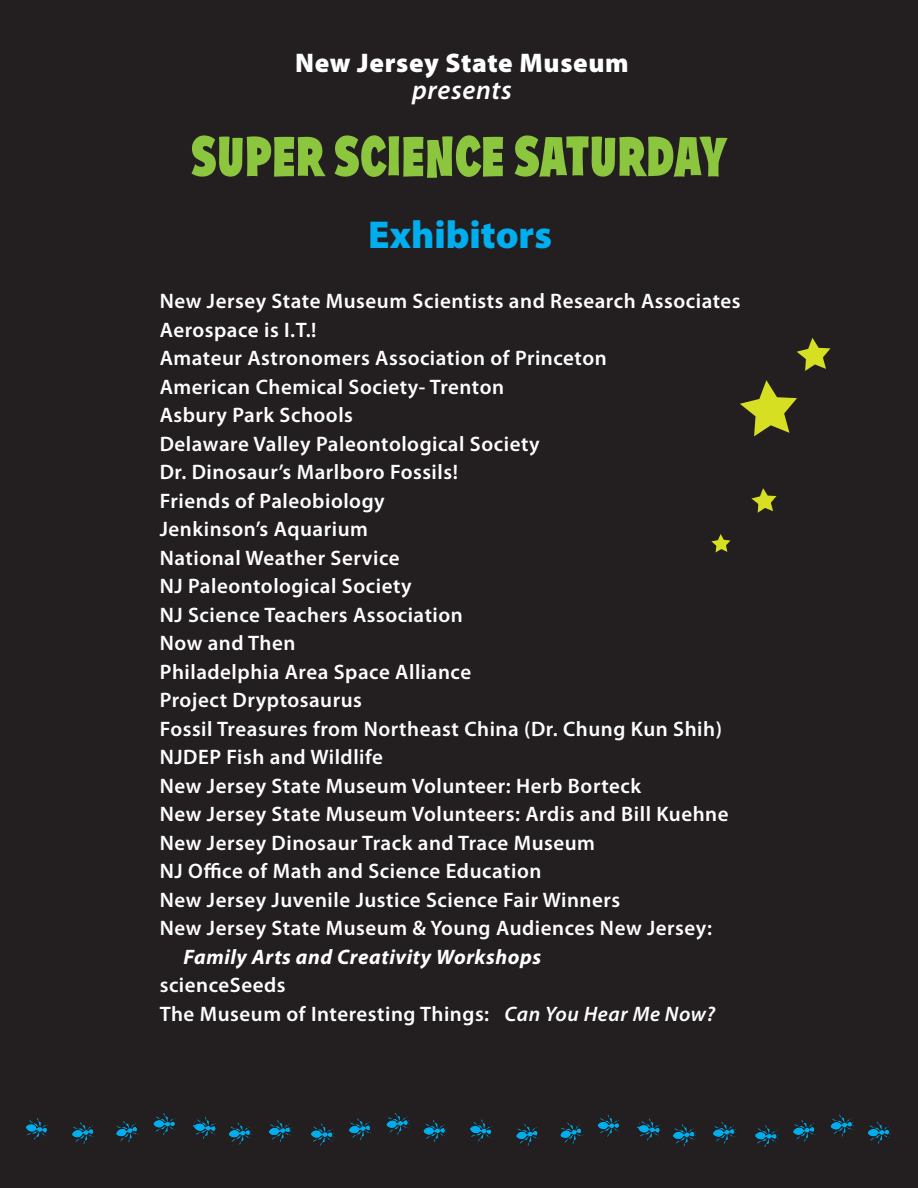
<style>
.page{position:relative;width:918px;height:1188px;background:#fff}
.page>*{position:absolute;margin:0;border:0;box-sizing:border-box;transform-origin:0 0}
.t1{font:800 57px "Animated Gothic";letter-spacing:.01em;color:#8bc63e}
.t2{font:900 39px "Myriad Pro";color:#00aeef}
.t3{font:900 27px "Myriad Pro";letter-spacing:.025em;color:#fff}
.t4{font:italic 600 27px "Myriad Pro";letter-spacing:.025em;color:#fff}
.t5{font:600 21px/28.5px "Myriad Pro";letter-spacing:.025em;color:#fff}
.t6{font:italic 700 21px "Myriad Pro";letter-spacing:.025em;color:#fff}
.s1{font-style:italic}
</style>
<div class="page">
<div style="left:0;top:0;width:918px;height:1187px;background:#231f20"></div>
<svg style="left:740px;top:380px;width:57px;height:56px"></svg>
<svg style="left:797px;top:338px;width:34px;height:33px"></svg>
<svg style="left:751px;top:488px;width:25px;height:25px"></svg>
<svg style="left:711px;top:534px;width:20px;height:18px"></svg>
<svg style="left:598px;top:1114px;width:22px;height:23px"></svg>
<svg style="left:637px;top:1118px;width:24px;height:23px"></svg>
<svg style="left:673px;top:1124px;width:23px;height:23px"></svg>
<svg style="left:713px;top:1121px;width:24px;height:23px"></svg>
<svg style="left:755px;top:1125px;width:24px;height:23px"></svg>
<svg style="left:793px;top:1120px;width:23px;height:22px"></svg>
<svg style="left:831px;top:1114px;width:23px;height:23px"></svg>
<svg style="left:868px;top:1121px;width:23px;height:23px"></svg>
<svg style="left:470px;top:1119px;width:23px;height:23px"></svg>
<svg style="left:516px;top:1124px;width:23px;height:22px"></svg>
<svg style="left:561px;top:1122px;width:22px;height:22px"></svg>
<svg style="left:154px;top:1113px;width:22px;height:22px"></svg>
<svg style="left:193px;top:1117px;width:24px;height:22px"></svg>
<svg style="left:229px;top:1122px;width:23px;height:23px"></svg>
<svg style="left:269px;top:1120px;width:23px;height:22px"></svg>
<svg style="left:311px;top:1123px;width:23px;height:23px"></svg>
<svg style="left:349px;top:1118px;width:23px;height:22px"></svg>
<svg style="left:387px;top:1113px;width:23px;height:22px"></svg>
<svg style="left:424px;top:1120px;width:23px;height:22px"></svg>
<svg style="left:26px;top:1118px;width:23px;height:22px"></svg>
<svg style="left:72px;top:1122px;width:23px;height:22px"></svg>
<svg style="left:116px;top:1121px;width:23px;height:22px"></svg>
<p class="t3" style="left:295px;top:47px;width:335px">New Jersey State Museum</p>
<p class="t4" style="left:412px;top:72px;width:101px">presents</p>
<h1 class="t1" style="left:191px;top:126px;width:538px">SUPER SCIENCE SATURDAY</h1>
<h2 class="t2" style="left:368px;top:213px;width:185px">Exhibitors</h2>
<p class="t5" style="left:160px;top:287px;width:582px">New Jersey State Museum Scientists and Research Associates Aerospace is I.T.!<br>Amateur Astronomers Association of Princeton<br>American Chemical Society- Trenton<br>Asbury Park Schools<br>Delaware Valley Paleontological Society<br>Dr. Dinosaur’s Marlboro Fossils!<br>Friends of Paleobiology<br>Jenkinson’s Aquarium<br>National Weather Service<br>NJ Paleontological Society<br>NJ Science Teachers Association<br>Now and Then<br>Philadelphia Area Space Alliance<br>Project Dryptosaurus<br>Fossil Treasures from Northeast China (Dr. Chung Kun Shih)<br>NJDEP Fish and Wildlife<br>New Jersey State Museum Volunteer: Herb Borteck<br>New Jersey State Museum Volunteers: Ardis and Bill Kuehne New Jersey Dinosaur Track and Trace Museum<br>NJ Office of Math and Science Education<br>New Jersey Juvenile Justice Science Fair Winners<br>New Jersey State Museum &amp; Young Audiences New Jersey:</p>
<p class="t6" style="left:184px;top:943px;width:359px">Family Arts and Creativity Workshops</p>
<p class="t5" style="left:160px;top:971px;width:557px">scienceSeeds<br>The Museum of Interesting Things: <span class="s1">Can You Hear Me Now?</span></p>
</div>
